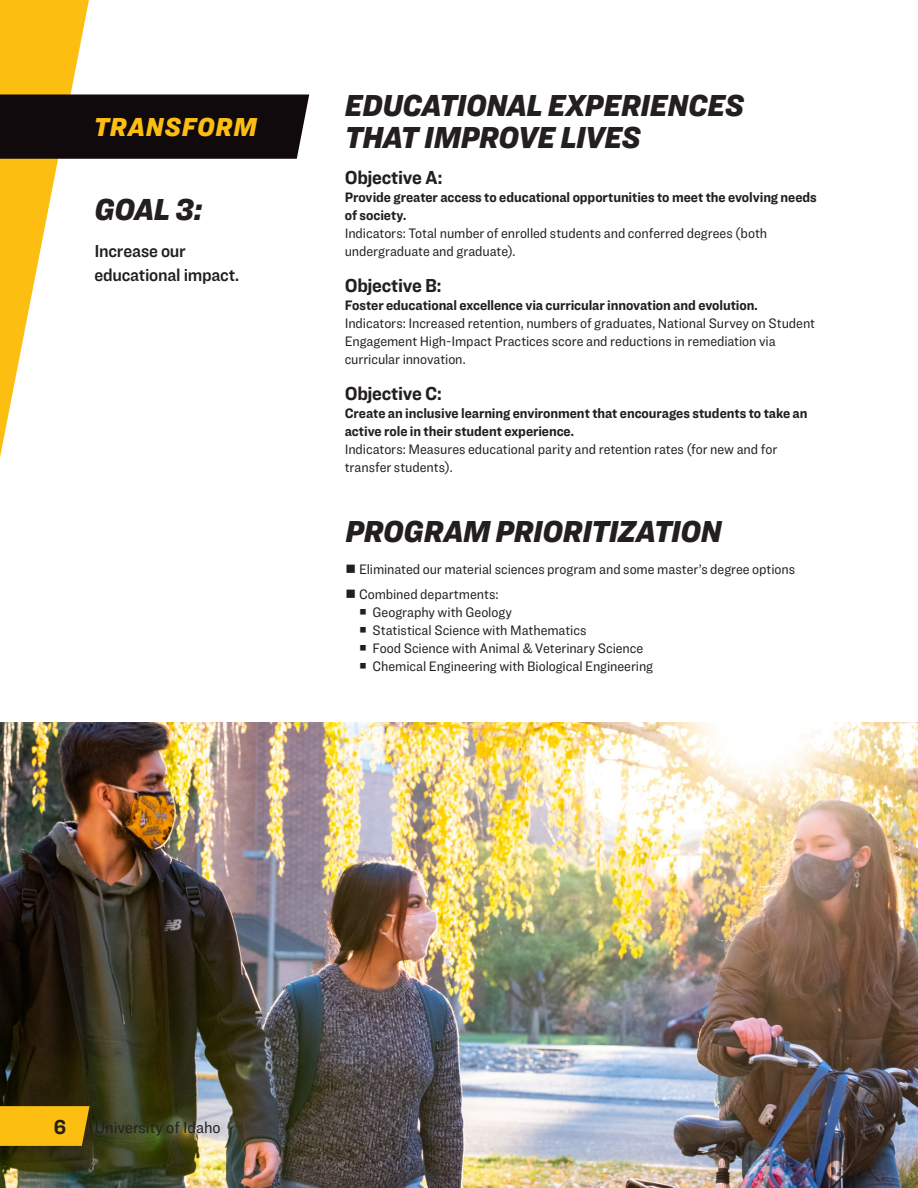
<style>
.page{position:relative;width:918px;height:1188px;background:#fff}
.page>*{position:absolute;margin:0;border:0;box-sizing:border-box;transform-origin:0 0}
.subhead_bigger{font:italic 900 31.5px/31.5px "Ringside Narrow";letter-spacing:-.015em;color:#231f20}
.head_page{font:italic 900 27px "Ringside Narrow";letter-spacing:.035em;color:#fdbe12}
.t1{font:700 21px "Ringside Narrow";color:#231f20}
.subhead_nospace{font:700 19.5px "Ringside Narrow";letter-spacing:-.015em;color:#231f20}
.body_bigger{font:18px/24px "Ringside Narrow Semi";letter-spacing:-.015em;color:#231f20}
.t2{font:16.5px "Ringside Narrow";color:#231f20}
.body{font:14.25px/18px "Ringside Narrow";letter-spacing:-.005em;color:#231f20}
.body-2{font:700 14.25px/18px "Ringside Narrow";letter-spacing:-.005em;color:#231f20}
</style>
<div class="page">
<svg style="left:0;top:0;width:309px;height:457px"></svg>
<img style="left:0;top:722px;width:918px;height:466px">
<svg style="left:0;top:1106px;width:90px;height:40px;background:#f1b611"></svg>
<p class="head_page" style="left:94px;top:107px;width:165px">TRANSFORM</p>
<p class="subhead_bigger" style="left:94px;top:192px;width:109px">GOAL 3:</p>
<p class="body_bigger" style="left:94px;top:239px;width:146px">Increase our educational impact.</p>
<p class="subhead_bigger" style="left:345px;top:89px;width:400px">EDUCATIONAL EXPERIENCES<br>THAT IMPROVE LIVES</p>
<p class="subhead_nospace" style="left:345px;top:163px;width:99px">Objective A:</p>
<p class="body-2" style="left:345px;top:188px;width:474px">Provide greater access to educational opportunities to meet the evolving needs of society.</p>
<p class="body" style="left:345px;top:224px;width:424px">Indicators: Total number of enrolled students and conferred degrees (both undergraduate and graduate).</p>
<p class="subhead_nospace" style="left:345px;top:271px;width:98px">Objective B:</p>
<p class="body-2" style="left:345px;top:296px;width:415px">Foster educational excellence via curricular innovation and evolution.</p>
<p class="body" style="left:345px;top:314px;width:472px">Indicators: Increased retention, numbers of graduates, National Survey on Student<br>Engagement High-Impact Practices score and reductions in remediation via curricular innovation.</p>
<p class="subhead_nospace" style="left:345px;top:379px;width:99px">Objective C:</p>
<p class="body-2" style="left:345px;top:404px;width:464px">Create an inclusive learning environment that encourages students to take an active role in their student experience.</p>
<p class="body" style="left:345px;top:440px;width:434px">Indicators: Measures educational parity and retention rates (for new and for transfer students).</p>
<p class="subhead_bigger" style="left:346px;top:515px;width:378px">PROGRAM PRIORITIZATION</p>
<p class="body" style="left:359px;top:560px;width:438px">Eliminated our material sciences program and some master’s degree options</p>
<p class="body" style="left:359px;top:585px;width:141px">Combined departments:</p>
<p class="body" style="left:373px;top:603px;width:141px">Geography with Geology</p>
<p class="body" style="left:373px;top:621px;width:215px">Statistical Science with Mathematics</p>
<p class="body" style="left:373px;top:639px;width:272px">Food Science with Animal &amp; Veterinary Science</p>
<p class="body" style="left:373px;top:657px;width:282px">Chemical Engineering with Biological Engineering</p>
<h3 class="t1" style="left:54px;top:1112px;width:14px">6</h3>
<p class="t2" style="left:95px;top:1115px;width:127px">University of Idaho</p>
</div>
